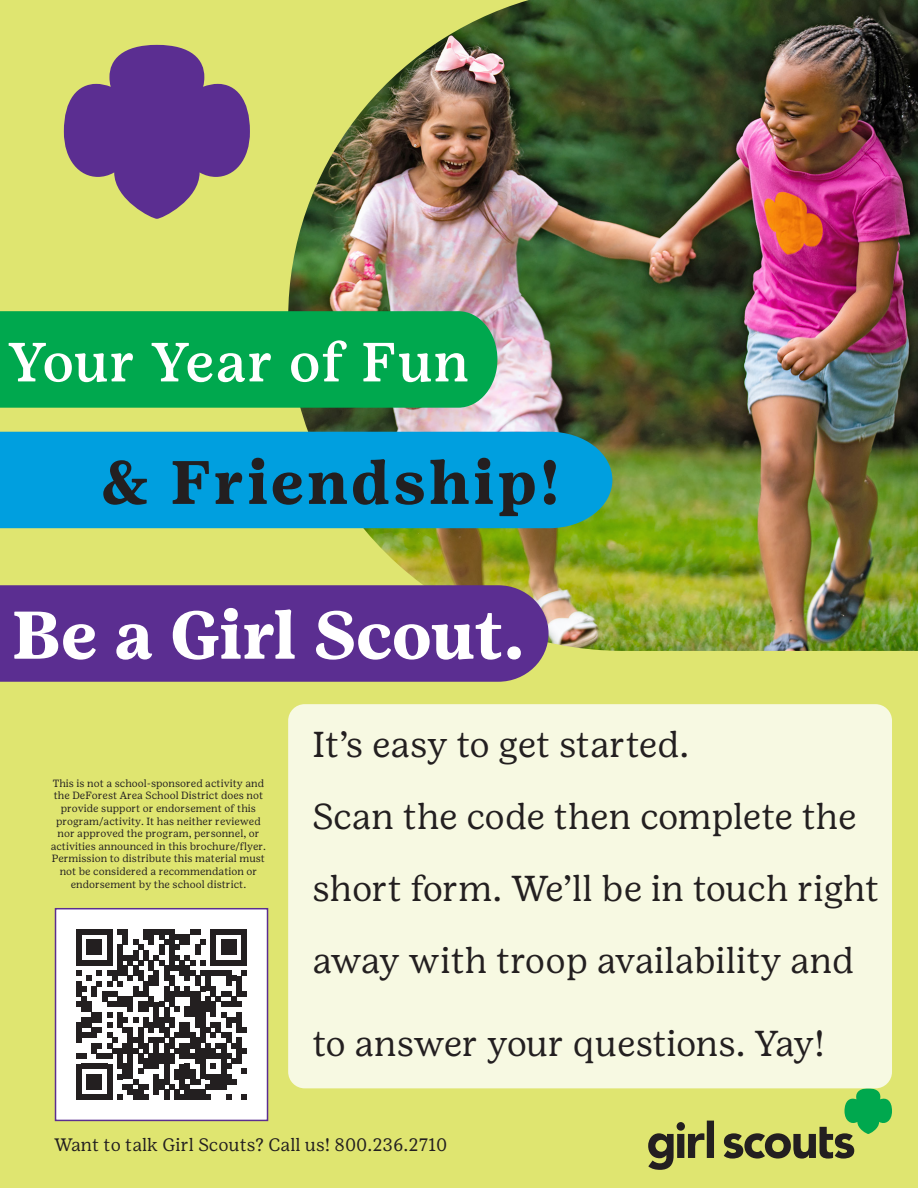
<style>
.page{position:relative;width:918px;height:1188px;background:#dfe570}
.page>*{position:absolute;margin:0;border:0;box-sizing:border-box;transform-origin:0 0}
.t1{font:700 67.35px "Girl Scout Text";letter-spacing:-.015em;color:#fff}
.t2{font:700 61.2px "Girl Scout Text";letter-spacing:.05em;color:#231f20}
.t3{font:500 55.05px "Girl Scout Text";letter-spacing:.02em;color:#fff}
.t4{font:36px/72px "Girl Scout Text";color:#231f20}
.t5{font:36px "Girl Scout Text";letter-spacing:-.02em;color:#231f20}
.t6{font:18px "Girl Scout Text";color:#231f20}
.t7{font:10.5px/12.6px "Girl Scout Text";color:#231f20;text-align:center}
</style>
<div class="page">
<svg style="left:648px;top:1088px;width:244px;height:82px"></svg>
<svg style="left:64px;top:45px;width:186px;height:174px"></svg>
<div style="left:288px;top:704px;width:604px;height:384px;background:#f7f9e2;border-radius:17px"></div>
<div style="left:56px;top:909px;width:212px;height:211px;background:#fff"></div>
<svg style="left:76px;top:929px;width:171px;height:171px"></svg>
<div style="left:55px;top:908px;width:213px;height:213px;border:2px solid #5b2e90"></div>
<img style="left:288px;top:0;width:630px;height:651px">
<div style="left:0;top:432px;width:612px;height:96px;background:#009fdf"></div>
<div style="left:0;top:585px;width:549px;height:97px;background:#5b2e91"></div>
<div style="left:0;top:311px;width:497px;height:97px;background:#00a84e"></div>
<p class="t3" style="left:8px;top:329px;width:463px">Your Year of Fun</p>
<p class="t2" style="left:101px;top:445px;width:460px">&amp; Friendship!</p>
<p class="t1" style="left:11px;top:594px;width:515px">Be a Girl Scout.</p>
<p class="t7" style="left:51px;top:777px;width:217px">This is not a school-sponsored activity and the DeForest Area School District does not provide support or endorsement of this program/activity. It has neither reviewed nor approved the program, personnel, or activities announced in this brochure/flyer.<br>Permission to distribute this material must not be considered a recommendation or endorsement by the school district.</p>
<p class="t4" style="left:312px;top:707px;width:378px">It’s easy to get started.</p>
<p class="t4" style="left:312px;top:779px;width:568px">Scan the code then complete the short form. We’ll be in touch right away with troop availability and</p>
<p class="t5" style="left:312px;top:1021px;width:514px">to answer your questions. Yay!</p>
<h3 class="t6" style="left:54px;top:1134px;width:395px">Want to talk Girl Scouts? Call us! 800.236.2710</h3>
</div>
